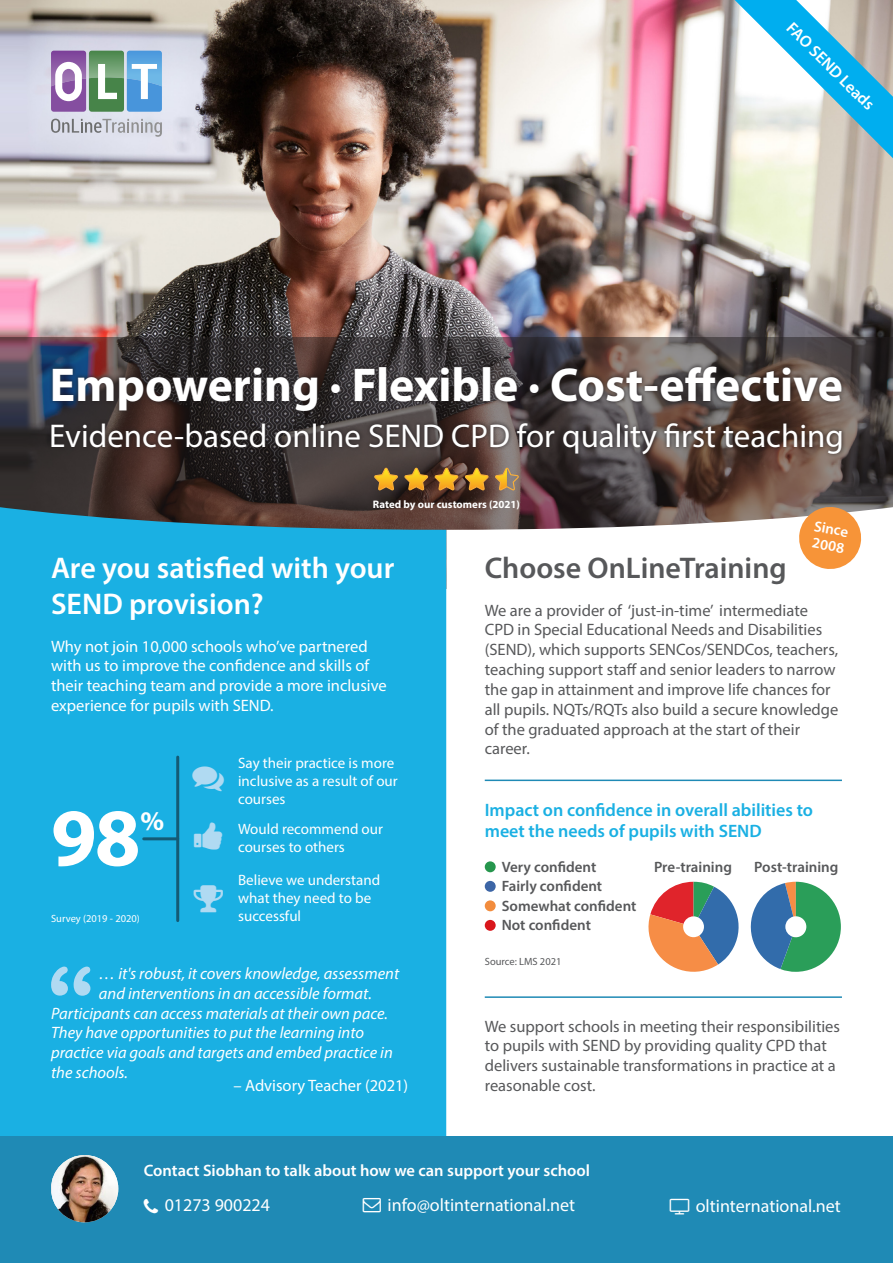
<style>
.page{position:relative;width:893px;height:1263px;background:#fff}
.page>*{position:absolute;margin:0;border:0;box-sizing:border-box;transform-origin:0 0}
.t1{font:700 82.5px "Myriad Pro";color:#fff}
.t2{font:700 47.7px "Myriad Pro";color:#fff}
.t3{font:33px "Myriad Pro";color:#fff}
.t4{font:600 30px/36px "Myriad Pro";color:#fff}
.t5{font:600 30px "Myriad Pro";color:#57585a}
.t6{font:700 27px "Myriad Pro";color:#fff}
.Standard_Text{font:600 18px/21.6px "Myriad Pro";color:#1ab0e3}
.t7{font:18px "Myriad Pro";color:#fff}
.t8{font:16.5px/19.8px "Myriad Pro";color:#57585a}
.t9{font:italic 16.5px "Myriad Pro";color:#fff}
.t10{font:16.5px/19.8px "Myriad Pro";color:#fff}
.t11{font:600 16.5px "Myriad Pro";color:#fff}
.t12{font:15px/18px "Myriad Pro";color:#fff}
.Standard_Text-2{font:600 15px "Myriad Pro";color:#57585a}
.t13{font:600 15px/16.5px "Myriad Pro";color:#fff}
.t14{font:700 10.8px "Myriad Pro";color:#fff}
.Standard_Text-3{font:10.5px "Myriad Pro";color:#fff}
.Standard_Text-4{font:10.5px "Myriad Pro";color:#57585a}
</style>
<div class="page">
<img style="left:0;top:0;width:893px;height:337px">
<svg style="left:51px;top:51px;width:111px;height:61px"></svg>
<svg style="left:51px;top:119px;width:111px;height:18px;background:#c4c6cf"></svg>
<svg style="left:0;top:337px;width:893px;height:168px;background:#463a3a"></svg>
<div style="left:49px;top:362px;width:797px;height:53px;background:#231f20;opacity:.9"></div>
<div style="left:47px;top:419px;width:799px;height:40px;background:#231f20;opacity:.9"></div>
<svg style="left:735px;top:0;width:158px;height:158px"></svg>
<div style="left:0;top:505px;width:446px;height:632px;background:#1ab0e3"></div>
<svg style="left:446px;top:505px;width:447px;height:632px"></svg>
<svg style="left:51px;top:966px;width:39px;height:30px"></svg>
<svg style="left:797px;top:504px;width:67px;height:67px"></svg>
<hr style="left:144px;top:837px;width:34px;height:3px;background:#145a75">
<hr style="left:176px;top:757px;width:3px;height:163px;background:#145a75">
<div style="left:485px;top:861px;width:11px;height:11px;background:#26964d;border-radius:50%"></div>
<div style="left:485px;top:881px;width:11px;height:11px;background:#3d66a6;border-radius:50%"></div>
<div style="left:485px;top:900px;width:11px;height:11px;background:#f28c3d;border-radius:50%"></div>
<div style="left:485px;top:920px;width:11px;height:11px;background:#d9171c;border-radius:50%"></div>
<svg style="left:465px;top:468px;width:24px;height:22px"></svg>
<svg style="left:495px;top:468px;width:24px;height:22px"></svg>
<svg style="left:434px;top:468px;width:24px;height:22px"></svg>
<svg style="left:404px;top:468px;width:24px;height:22px"></svg>
<svg style="left:374px;top:468px;width:24px;height:22px"></svg>
<div style="left:0;top:1137px;width:893px;height:126px;background:#1f8ab5"></div>
<img style="left:51px;top:1155px;width:67px;height:67px;border-radius:33px">
<svg style="left:647px;top:882px;width:194px;height:96px"></svg>
<hr style="left:485px;top:779px;width:357px;height:2px;background:#1f8ab5">
<hr style="left:485px;top:996px;width:357px;height:2px;background:#1f8ab5">
<svg style="left:194px;top:885px;width:29px;height:27px"></svg>
<svg style="left:194px;top:822px;width:28px;height:28px"></svg>
<svg style="left:193px;top:766px;width:31px;height:25px"></svg>
<p class="t11" style="left:797px;top:17px;width:118px;rotate:45deg">FAO SEND Leads</p>
<p class="t2" style="left:50px;top:353px;width:794px">Empowering · Flexible · Cost-effective</p>
<p class="t3" style="left:49px;top:416px;width:796px">Evidence-based online SEND CPD for quality first teaching</p>
<p class="t14" style="left:373px;top:497px;width:149px">Rated by our customers (2021)</p>
<p class="t13" style="left:816px;top:517px;width:36px;rotate:10deg">Since<br>2008</p>
<p class="t4" style="left:51px;top:549px;width:345px">Are you satisfied with your<br>SEND provision?</p>
<p class="t10" style="left:51px;top:636px;width:337px">Why not join 10,000 schools who’ve partnered with us to improve the confidence and skills of their teaching team and provide a more inclusive experience for pupils with SEND.</p>
<p class="t1" style="left:51px;top:784px;width:91px">98</p>
<p class="t6" style="left:140px;top:803px;width:25px">%</p>
<p class="Standard_Text-3" style="left:51px;top:912px;width:90px">Survey (2019 - 2020)</p>
<p class="t12" style="left:238px;top:754px;width:161px">Say their practice is more inclusive as a result of our courses</p>
<p class="t12" style="left:238px;top:820px;width:146px">Would recommend our courses to others</p>
<p class="t12" style="left:238px;top:870px;width:144px">Believe we understand what they need to be successful</p>
<p class="t9" style="left:99px;top:963px;width:302px">… it's robust, it covers knowledge, assessment</p>
<p class="t9" style="left:99px;top:983px;width:274px">and interventions in an accessible format.</p>
<p class="t9" style="left:51px;top:1003px;width:338px">Participants can access materials at their own pace.</p>
<p class="t9" style="left:51px;top:1023px;width:315px">They have opportunities to put the learning into</p>
<p class="t9" style="left:51px;top:1042px;width:343px">practice via goals and targets and embed practice in</p>
<p class="t9" style="left:51px;top:1062px;width:78px">the schools.</p>
<p class="t10" style="left:233px;top:1075px;width:176px">– Advisory Teacher (2021)</p>
<p class="t5" style="left:485px;top:549px;width:303px">Choose OnLineTraining</p>
<p class="t8" style="left:485px;top:600px;width:355px">We are a provider of ‘just-in-time’ intermediate CPD in Special Educational Needs and Disabilities (SEND), which supports SENCos/SENDCos, teachers, teaching support staff and senior leaders to narrow the gap in attainment and improve life chances for all pupils. NQTs/RQTs also build a secure knowledge of the graduated approach at the start of their career.</p>
<p class="Standard_Text" style="left:485px;top:798px;width:330px">Impact on confidence in overall abilities to meet the needs of pupils with SEND</p>
<p class="Standard_Text-2" style="left:502px;top:857px;width:96px">Very confident</p>
<p class="Standard_Text-2" style="left:654px;top:857px;width:79px">Pre-training</p>
<p class="Standard_Text-2" style="left:754px;top:857px;width:86px">Post-training</p>
<p class="Standard_Text-2" style="left:502px;top:877px;width:102px">Fairly confident</p>
<p class="Standard_Text-2" style="left:502px;top:896px;width:136px">Somewhat confident</p>
<p class="Standard_Text-2" style="left:502px;top:916px;width:91px">Not confident</p>
<p class="Standard_Text-4" style="left:485px;top:955px;width:78px">Source: LMS 2021</p>
<p class="t8" style="left:485px;top:1016px;width:357px">We support schools in meeting their responsibilities to pupils with SEND by providing quality CPD that delivers sustainable transformations in practice at a reasonable cost.</p>
<p class="t11" style="left:144px;top:1160px;width:448px">Contact Siobhan to talk about how we can support your school</p>
<p class="t7" style="left:165px;top:1194px;width:107px">01273 900224</p>
<p class="t7" style="left:388px;top:1194px;width:189px">info@oltinternational.net</p>
<p class="t7" style="left:670px;top:1195px;width:173px">● oltinternational.net</p>
</div>
